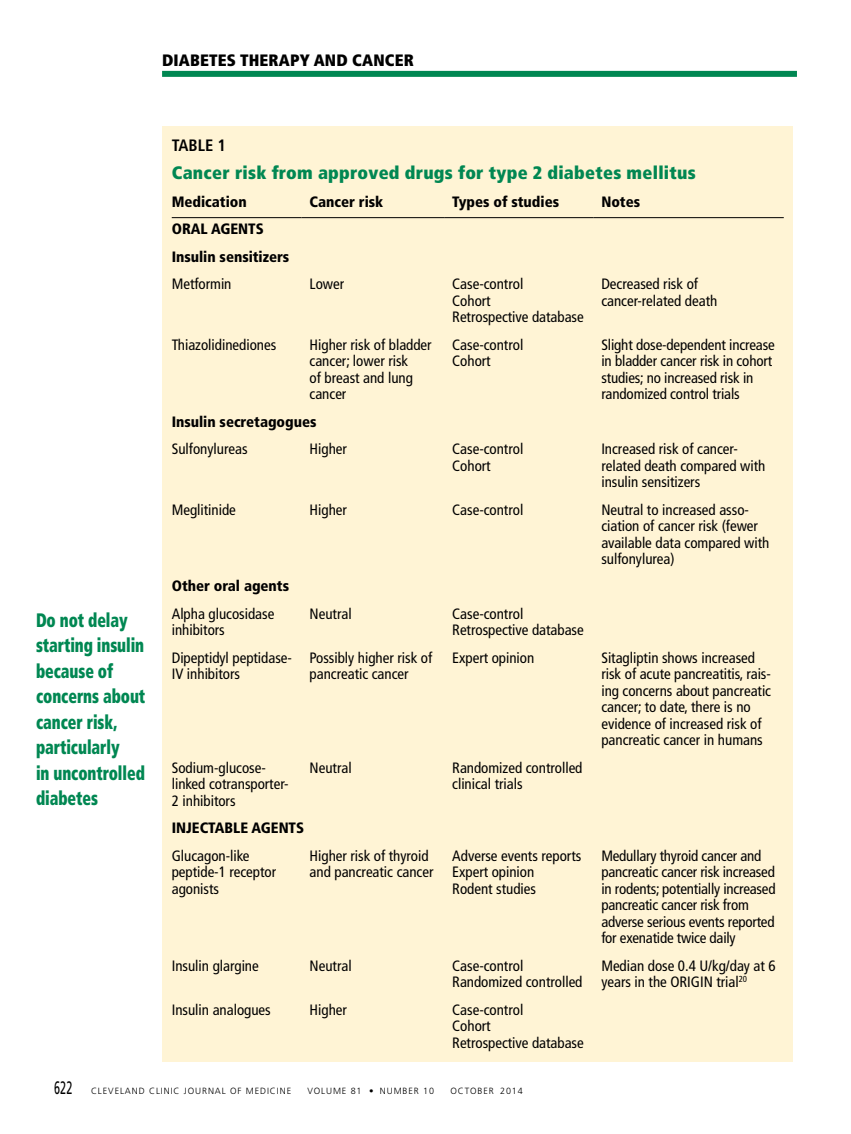
<style>
.page{position:relative;width:851px;height:1134px;background:#fff}
.page>*{position:absolute;margin:0;border:0;box-sizing:border-box;transform-origin:0 0}
.t1{font:900 condensed 19.5px/25.5px "Frutiger LT Std";letter-spacing:-.005em;color:#008752;scale:.8 1}
.t2{font:900 condensed 18px "Frutiger LT Std";letter-spacing:.015em;color:#008752}
.t3{font:900 condensed 16.5px "Frutiger LT Std";letter-spacing:.01em;color:#000}
.t4{font:700 condensed 16.5px "Frutiger LT Std";color:#000}
.t5{font:condensed 15px/16.5px "Frutiger LT Std";color:#000}
.t6{font:900 condensed 15px/27.5px "Frutiger LT Std";color:#000}
.t7{font:300 9px "Frutiger LT Std";letter-spacing:.1em;color:#000}
.s1{font-weight:400;font-size:18px}
</style>
<div class="page">
<div style="left:162px;top:126px;width:630px;height:936px;background:#fff4d5"></div>
<hr style="left:172px;top:217px;width:129px;height:1px;background:#000">
<hr style="left:301px;top:217px;width:143px;height:1px;background:#000">
<hr style="left:444px;top:217px;width:149px;height:1px;background:#000">
<hr style="left:593px;top:217px;width:190px;height:1px;background:#000">
<div style="left:162px;top:71px;width:634px;height:6px;background:#008752"></div>
<p class="t3" style="left:162px;top:51px;width:253px">DIABETES THERAPY AND CANCER</p>
<h1 class="t1" style="left:36px;top:607px;width:138px">Do not delay starting insulin because of concerns about cancer risk, particularly<br>in uncontrolled diabetes</h1>
<p class="t4" style="left:172px;top:135px;width:56px">TABLE 1</p>
<p class="t2" style="left:172px;top:162px;width:525px">Cancer risk from approved drugs for type 2 diabetes mellitus</p>
<p class="t6" style="left:172px;top:188px;width:77px">Medication</p>
<p class="t6" style="left:309px;top:188px;width:75px">Cancer risk</p>
<p class="t6" style="left:452px;top:188px;width:108px">Types of studies</p>
<p class="t6" style="left:601px;top:188px;width:40px">Notes</p>
<p class="t6" style="left:172px;top:215px;width:119px">ORAL AGENTS<br>Insulin sensitizers</p>
<p class="t5" style="left:172px;top:276px;width:61px">Metformin</p>
<p class="t5" style="left:309px;top:276px;width:36px">Lower</p>
<p class="t5" style="left:452px;top:276px;width:133px">Case-control<br>Cohort<br>Retrospective database</p>
<p class="t5" style="left:601px;top:276px;width:117px">Decreased risk of cancer-related death</p>
<p class="t5" style="left:172px;top:336px;width:106px">Thiazolidinediones</p>
<p class="t5" style="left:309px;top:336px;width:124px">Higher risk of bladder cancer; lower risk<br>of breast and lung cancer</p>
<p class="t5" style="left:452px;top:336px;width:73px">Case-control<br>Cohort</p>
<p class="t5" style="left:601px;top:336px;width:175px">Slight dose-dependent increase in bladder cancer risk in cohort studies; no increased risk in randomized control trials</p>
<p class="t6" style="left:172px;top:408px;width:146px">Insulin secretagogues</p>
<p class="t5" style="left:172px;top:441px;width:77px">Sulfonylureas</p>
<p class="t5" style="left:309px;top:441px;width:39px">Higher</p>
<p class="t5" style="left:452px;top:441px;width:73px">Case-control<br>Cohort</p>
<p class="t5" style="left:601px;top:441px;width:165px">Increased risk of cancer&shy;related death compared with insulin sensitizers</p>
<p class="t5" style="left:172px;top:501px;width:66px">Meglitinide</p>
<p class="t5" style="left:309px;top:501px;width:39px">Higher</p>
<p class="t5" style="left:452px;top:501px;width:73px">Case-control</p>
<p class="t5" style="left:601px;top:501px;width:170px">Neutral to increased asso&shy;ciation of cancer risk (fewer available data compared with sulfonylurea)</p>
<p class="t6" style="left:172px;top:572px;width:119px">Other oral agents</p>
<p class="t5" style="left:172px;top:606px;width:104px">Alpha glucosidase inhibitors</p>
<p class="t5" style="left:309px;top:606px;width:44px">Neutral</p>
<p class="t5" style="left:452px;top:606px;width:133px">Case-control<br>Retrospective database</p>
<p class="t5" style="left:172px;top:650px;width:122px">Dipeptidyl peptidase-<br>IV inhibitors</p>
<p class="t5" style="left:309px;top:650px;width:124px">Possibly higher risk of pancreatic cancer</p>
<p class="t5" style="left:452px;top:650px;width:84px">Expert opinion</p>
<p class="t5" style="left:601px;top:650px;width:171px">Sitagliptin shows increased risk of acute pancreatitis, rais&shy;ing concerns about pancreatic cancer; to date, there is no evidence of increased risk of pancreatic cancer in humans</p>
<p class="t5" style="left:172px;top:759px;width:118px">Sodium-glucose&shy;linked cotransporter-<br>2 inhibitors</p>
<p class="t5" style="left:309px;top:759px;width:44px">Neutral</p>
<p class="t5" style="left:452px;top:759px;width:132px">Randomized controlled clinical trials</p>
<p class="t6" style="left:172px;top:814px;width:134px">INJECTABLE AGENTS</p>
<p class="t5" style="left:172px;top:847px;width:106px">Glucagon-like peptide-1 receptor agonists</p>
<p class="t5" style="left:309px;top:847px;width:125px">Higher risk of thyroid and pancreatic cancer</p>
<p class="t5" style="left:452px;top:847px;width:130px">Adverse events reports<br>Expert opinion<br>Rodent studies</p>
<p class="t5" style="left:601px;top:847px;width:176px">Medullary thyroid cancer and pancreatic cancer risk increased in rodents; potentially increased pancreatic cancer risk from adverse serious events reported for exenatide twice daily</p>
<p class="t5" style="left:172px;top:957px;width:89px">Insulin glargine</p>
<p class="t5" style="left:309px;top:957px;width:44px">Neutral</p>
<p class="t5" style="left:452px;top:957px;width:132px">Case-control<br>Randomized controlled</p>
<p class="t5" style="left:601px;top:957px;width:176px">Median dose 0.4 U/kg/day at 6 years in the ORIGIN trial<sup>20</sup></p>
<p class="t5" style="left:172px;top:1001px;width:100px">Insulin analogues</p>
<p class="t5" style="left:309px;top:1001px;width:39px">Higher</p>
<p class="t5" style="left:452px;top:1001px;width:133px">Case-control<br>Cohort<br>Retrospective database</p>
<p class="t7" style="left:54px;top:1085px;width:239px"><span class="s1">622</span> CLEVELAND CLINIC JOURNAL OF MEDICINE</p>
<p class="t7" style="left:307px;top:1085px;width:128px">VOLUME 81 • NUMBER 10</p>
<p class="t7" style="left:450px;top:1085px;width:74px">OCTOBER 2014</p>
</div>
